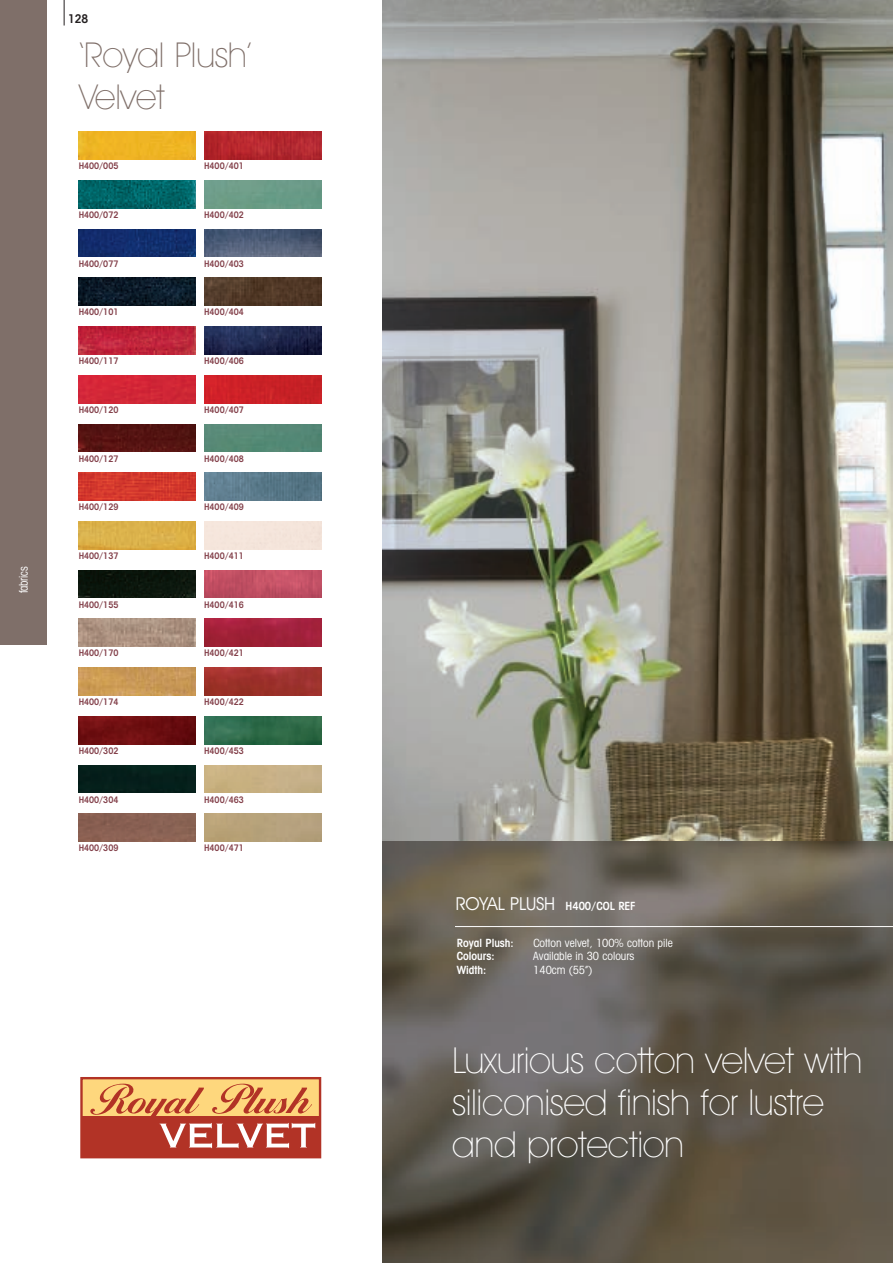
<style>
.page{position:relative;width:893px;height:1263px;background:#fff}
.page>*{position:absolute;margin:0;border:0;box-sizing:border-box;transform-origin:0 0}
.t1{font:200 36px/42px "Avant Garde IT Cby BT";letter-spacing:-.01em;color:#fff}
.t2{font:200 34.5px/42px "Avant Garde IT Cby BT";letter-spacing:-.01em;color:#7f6f69}
.t3{font:condensed 12px "Avant Garde IT Cby BT";letter-spacing:-.02em;color:#fff;scale:.9 1}
.t4{font:600 condensed 12px "Avant Garde IT Cby BT";color:#231f20}
.t5{font:condensed 11.25px "Avant Garde IT Cby BT";color:#fff}
.t6{font:600 condensed 11.25px "Avant Garde IT Cby BT";color:#fff}
.t7{font:600 condensed 9px "Avant Garde IT Cby BT";color:#83404a}
.s1{font-weight:400;font-stretch:normal;font-size:18px}
</style>
<div class="page">
<svg style="left:64px;top:0;width:1px;height:26px"></svg>
<img style="left:383px;top:0;width:510px;height:842px">
<img style="left:383px;top:842px;width:510px;height:421px">
<div style="left:79px;top:132px;width:117px;height:27px;background:#efb424"></div>
<img style="left:204px;top:132px;width:117px;height:27px">
<img style="left:79px;top:181px;width:117px;height:27px">
<div style="left:204px;top:181px;width:117px;height:27px;background:#6c9c88"></div>
<img style="left:79px;top:229px;width:117px;height:28px">
<img style="left:204px;top:229px;width:117px;height:28px">
<img style="left:79px;top:278px;width:117px;height:28px">
<img style="left:204px;top:278px;width:117px;height:28px">
<img style="left:79px;top:327px;width:117px;height:27px">
<img style="left:204px;top:327px;width:117px;height:27px">
<div style="left:79px;top:375px;width:117px;height:28px;background:#d22636"></div>
<img style="left:204px;top:375px;width:117px;height:28px">
<img style="left:79px;top:424px;width:117px;height:28px">
<div style="left:204px;top:424px;width:117px;height:28px;background:#568976"></div>
<img style="left:79px;top:473px;width:117px;height:27px">
<img style="left:204px;top:473px;width:117px;height:27px">
<img style="left:79px;top:521px;width:117px;height:28px">
<div style="left:79px;top:570px;width:117px;height:28px;background:#0b160c"></div>
<img style="left:204px;top:570px;width:117px;height:28px">
<img style="left:79px;top:619px;width:117px;height:28px">
<img style="left:204px;top:619px;width:117px;height:28px">
<img style="left:79px;top:668px;width:117px;height:27px">
<img style="left:204px;top:668px;width:117px;height:27px">
<img style="left:79px;top:716px;width:117px;height:28px">
<img style="left:204px;top:716px;width:117px;height:28px">
<div style="left:79px;top:765px;width:117px;height:28px;background:#05201b"></div>
<div style="left:79px;top:814px;width:117px;height:27px;background:#896153"></div>
<div style="left:81px;top:1078px;width:239px;height:41px;background:#fed77d"></div>
<div style="left:81px;top:1116px;width:239px;height:41px;background:#b23326"></div>
<svg style="left:90px;top:1083px;width:225px;height:65px"></svg>
<div style="left:80px;top:1077px;width:241px;height:81px;border:2px solid #b23326"></div>
<hr style="left:455px;top:926px;width:438px;height:1px;background:#fff">
<div style="left:0;top:0;width:47px;height:644px;background:#7f6f69"></div>
<h3 class="t3" style="left:19px;top:593px;width:31px;rotate:-90deg">fabrics</h3>
<h3 class="t4" style="left:68px;top:15px;width:22px">128</h3>
<h2 class="t2" style="left:79px;top:37px;width:175px">‘Royal Plush’<br>Velvet</h2>
<p class="t7" style="left:79px;top:163px;width:41px">H400/005</p>
<p class="t7" style="left:204px;top:163px;width:41px">H400/401</p>
<p class="t7" style="left:79px;top:211px;width:41px">H400/072</p>
<p class="t7" style="left:204px;top:211px;width:41px">H400/402</p>
<p class="t7" style="left:79px;top:260px;width:41px">H400/077</p>
<p class="t7" style="left:204px;top:260px;width:41px">H400/403</p>
<p class="t7" style="left:79px;top:309px;width:41px">H400/101</p>
<p class="t7" style="left:204px;top:309px;width:41px">H400/404</p>
<p class="t7" style="left:79px;top:358px;width:41px">H400/117</p>
<p class="t7" style="left:204px;top:358px;width:41px">H400/406</p>
<p class="t7" style="left:79px;top:406px;width:41px">H400/120</p>
<p class="t7" style="left:204px;top:406px;width:41px">H400/407</p>
<p class="t7" style="left:79px;top:455px;width:41px">H400/127</p>
<p class="t7" style="left:204px;top:455px;width:41px">H400/408</p>
<p class="t7" style="left:79px;top:504px;width:41px">H400/129</p>
<p class="t7" style="left:204px;top:504px;width:41px">H400/409</p>
<p class="t7" style="left:79px;top:552px;width:41px">H400/137</p>
<p class="t7" style="left:204px;top:552px;width:41px">H400/411</p>
<p class="t7" style="left:79px;top:601px;width:41px">H400/155</p>
<p class="t7" style="left:204px;top:601px;width:41px">H400/416</p>
<p class="t7" style="left:79px;top:650px;width:41px">H400/170</p>
<p class="t7" style="left:204px;top:650px;width:41px">H400/421</p>
<p class="t7" style="left:79px;top:699px;width:41px">H400/174</p>
<p class="t7" style="left:204px;top:699px;width:41px">H400/422</p>
<p class="t7" style="left:79px;top:747px;width:41px">H400/302</p>
<p class="t7" style="left:204px;top:747px;width:41px">H400/453</p>
<p class="t7" style="left:79px;top:796px;width:41px">H400/304</p>
<p class="t7" style="left:204px;top:796px;width:41px">H400/463</p>
<p class="t7" style="left:79px;top:845px;width:41px">H400/309</p>
<p class="t7" style="left:204px;top:845px;width:41px">H400/471</p>
<p class="t6" style="left:456px;top:901px;width:181px"><span class="s1">ROYAL PLUSH</span> H400/COL REF</p>
<p class="t6" style="left:457px;top:939px;width:58px">Royal Plush:</p>
<p class="t5" style="left:533px;top:939px;width:141px">Cotton velvet, 100% cotton pile</p>
<p class="t6" style="left:457px;top:952px;width:39px">Colours:</p>
<p class="t5" style="left:533px;top:952px;width:103px">Available in 30 colours</p>
<p class="t6" style="left:457px;top:966px;width:31px">Width:</p>
<p class="t5" style="left:533px;top:966px;width:60px">140cm (55”)</p>
<h1 class="t1" style="left:452px;top:1042px;width:412px">Luxurious cotton velvet with siliconised finish for lustre and protection</h1>
</div>
